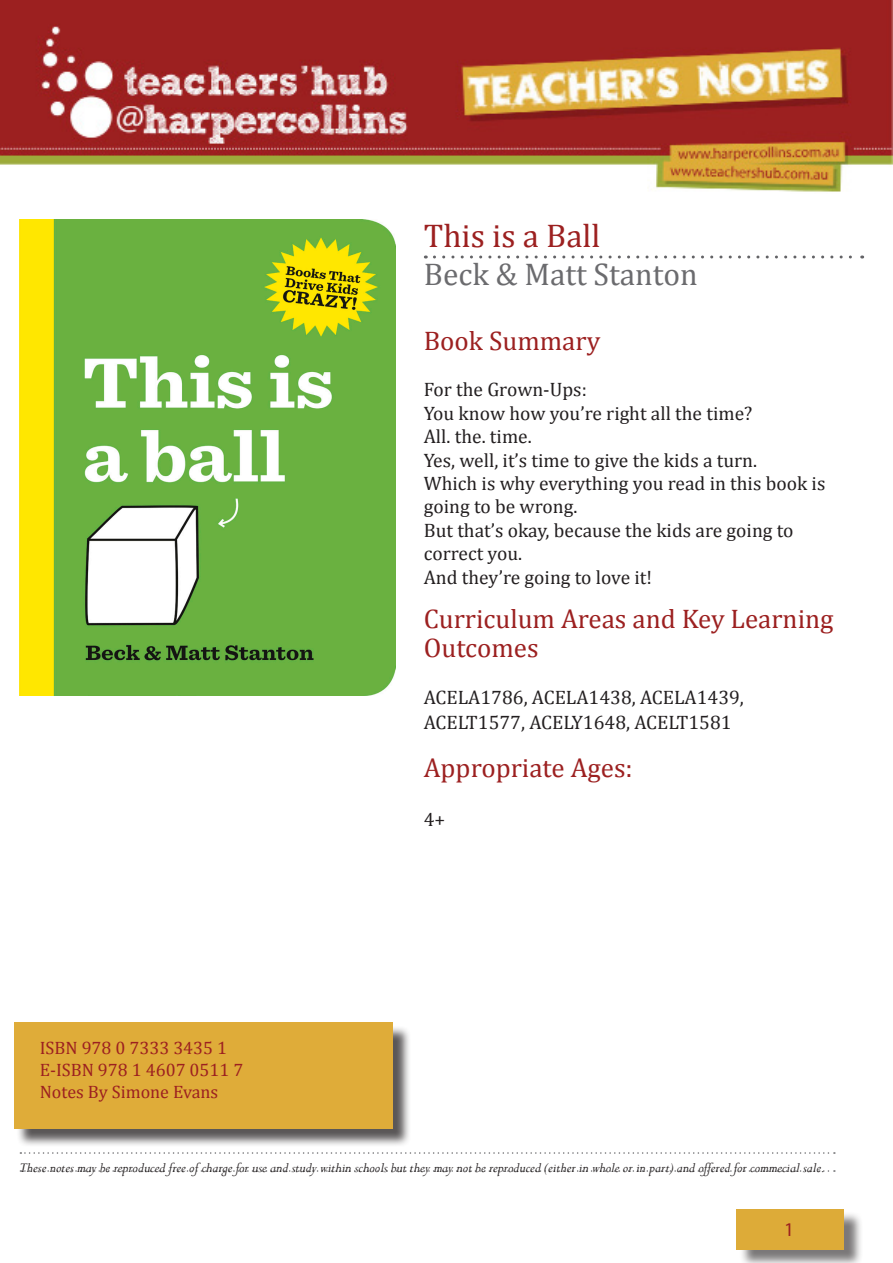
<style>
.page{position:relative;width:893px;height:1263px;background:#fff}
.page>*{position:absolute;margin:0;border:0;box-sizing:border-box;transform-origin:0 0}
.t1{font:33px "Cambria";color:#9c2020}
.t2{font:31.5px "Cambria";color:#6b6b6e}
.t3{font:27px "Cambria";color:#9c2020}
.t4{font:19.5px/23.4px "Cambria";color:#231f20}
.t5{font:19.5px "Myriad Pro";color:#9c2020}
.t6{font:18px "Cambria";color:#9c2020}
.t7{font:italic 15px "Perpetua";color:#231f20}
</style>
<div class="page">
<svg style="left:434px;top:255px;width:429px;height:3px"></svg>
<div style="left:739px;top:1211px;width:124px;height:52px;background:#231f20;opacity:.6"></div>
<div style="left:737px;top:1209px;width:107px;height:41px;background:#ddab38"></div>
<svg style="left:20px;top:1152px;width:815px;height:2px"></svg>
<svg style="left:20px;top:1170px;width:815px;height:2px"></svg>
<div style="left:17px;top:1025px;width:394px;height:122px;background:#231f20;opacity:.75"></div>
<div style="left:14px;top:1023px;width:379px;height:106px;background:#dfac39"></div>
<img style="left:20px;top:219px;width:375px;height:477px">
<img style="left:0;top:0;width:893px;height:192px">
<p class="t1" style="left:424px;top:216px;width:178px">This is a Ball</p>
<p class="t2" style="left:424px;top:255px;width:275px">Beck &amp; Matt Stanton</p>
<p class="t6" style="left:40px;top:1038px;width:189px">ISBN 978 0 7333 3435 1</p>
<p class="t6" style="left:40px;top:1059px;width:205px">E-ISBN 978 1 4607 0511 7</p>
<p class="t6" style="left:40px;top:1081px;width:180px">Notes By Simone Evans</p>
<p class="t3" style="left:424px;top:324px;width:178px">Book Summary</p>
<p class="t4" style="left:424px;top:378px;width:164px">For the Grown-Ups:</p>
<p class="t4" style="left:424px;top:401px;width:330px">You know how you’re right all the time?</p>
<p class="t4" style="left:424px;top:425px;width:109px">All. the. time.</p>
<p class="t4" style="left:424px;top:448px;width:335px">Yes, well, it’s time to give the kids a turn.</p>
<p class="t4" style="left:424px;top:472px;width:403px">Which is why everything you read in this book is going to be wrong.</p>
<p class="t4" style="left:424px;top:518px;width:371px">But that’s okay, because the kids are going to correct you.</p>
<p class="t4" style="left:424px;top:565px;width:230px">And they’re going to love it!</p>
<p class="t3" style="left:424px;top:603px;width:411px">Curriculum Areas and Key Learning</p>
<p class="t3" style="left:424px;top:632px;width:116px">Outcomes</p>
<p class="t4" style="left:424px;top:684px;width:322px;line-height:25.2px">ACELA1786, ACELA1438, ACELA1439,<br>ACELT1577, ACELY1648, ACELT1581</p>
<p class="t3" style="left:424px;top:752px;width:210px">Appropriate Ages:</p>
<p class="t4" style="left:424px;top:808px;width:23px">4+</p>
<p class="t7" style="left:20px;top:1158px;width:807px">These notes may be reproduced free of charge for use and study within schools but they may not be reproduced (either in whole or in part) and offered for commecial sale.</p>
<p class="t5" style="left:784px;top:1217px;width:12px">1</p>
</div>
